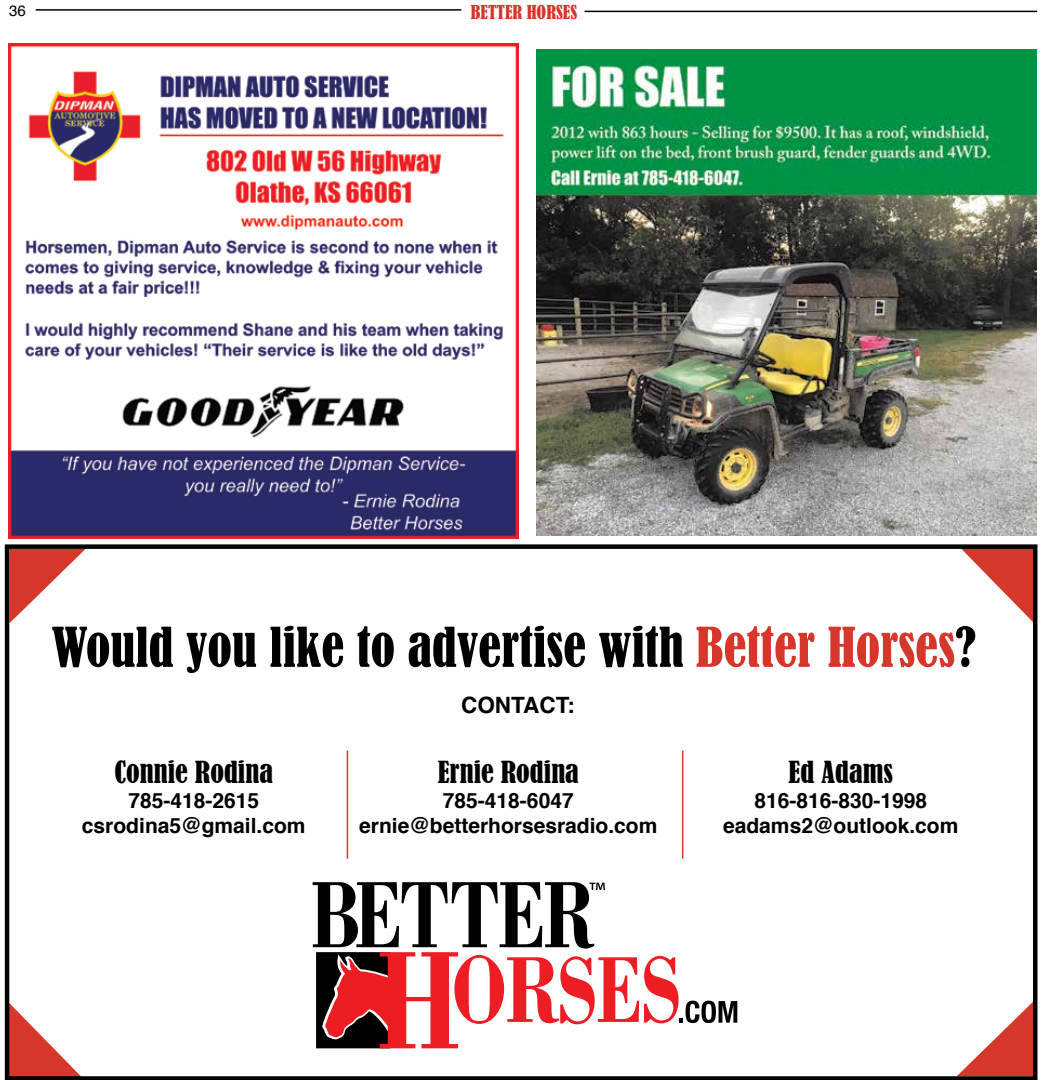
<style>
.page{position:relative;width:1048px;height:1080px;background:#fff}
.page>*{position:absolute;margin:0;border:0;box-sizing:border-box;transform-origin:0 0}
.t1{font:condensed 51px "Bernard";color:#000}
.t2{font:condensed 28.5px "Bernard";color:#000}
.t3{font:700 22.5px "Helvetica";color:#000}
.t4{font:700 21px/25.2px "Helvetica";color:#000;text-align:center}
.t5{font:condensed 18px "Bernard";color:#d5372b}
.t6{font:15px "Helvetica";color:#000}
.s1{color:#d5372b}
</style>
<div class="page">
<hr style="left:36px;top:9px;width:425px;height:2px;background:#000">
<hr style="left:584px;top:11px;width:453px;height:1px;background:#000">
<img style="left:9px;top:43px;width:510px;height:496px">
<img style="left:536px;top:49px;width:500px;height:486px">
<svg style="left:313px;top:882px;width:424px;height:166px"></svg>
<hr style="left:347px;top:751px;width:1px;height:108px;background:#d5372b">
<hr style="left:682px;top:751px;width:1px;height:108px;background:#d5372b">
<svg style="left:10px;top:549px;width:76px;height:74px"></svg>
<svg style="left:961px;top:549px;width:71px;height:72px"></svg>
<svg style="left:958px;top:1003px;width:74px;height:72px"></svg>
<svg style="left:10px;top:1004px;width:70px;height:71px"></svg>
<div style="left:5px;top:544px;width:1032px;height:536px;border:4px solid #000"></div>
<p class="t6" style="left:9px;top:-1px;width:18px">36</p>
<p class="t5" style="left:471px;top:2px;width:108px">BETTER HORSES</p>
<h1 class="t1" style="left:51px;top:618px;width:926px">Would you like to advertise with <span class="s1">Better Horses</span>?</h1>
<p class="t3" style="left:461px;top:687px;width:115px">CONTACT:</p>
<h2 class="t2" style="left:115px;top:755px;width:160px">Connie Rodina</h2>
<p class="t4" style="left:82px;top:788px;width:225px">785-418-2615 csrodina5@gmail.com</p>
<h2 class="t2" style="left:438px;top:755px;width:143px">Ernie Rodina</h2>
<p class="t4" style="left:359px;top:788px;width:300px">785-418-6047 ernie@betterhorsesradio.com</p>
<h2 class="t2" style="left:788px;top:755px;width:106px">Ed Adams</h2>
<p class="t4" style="left:723px;top:788px;width:237px">816-816-830-1998 eadams2@outlook.com</p>
</div>
